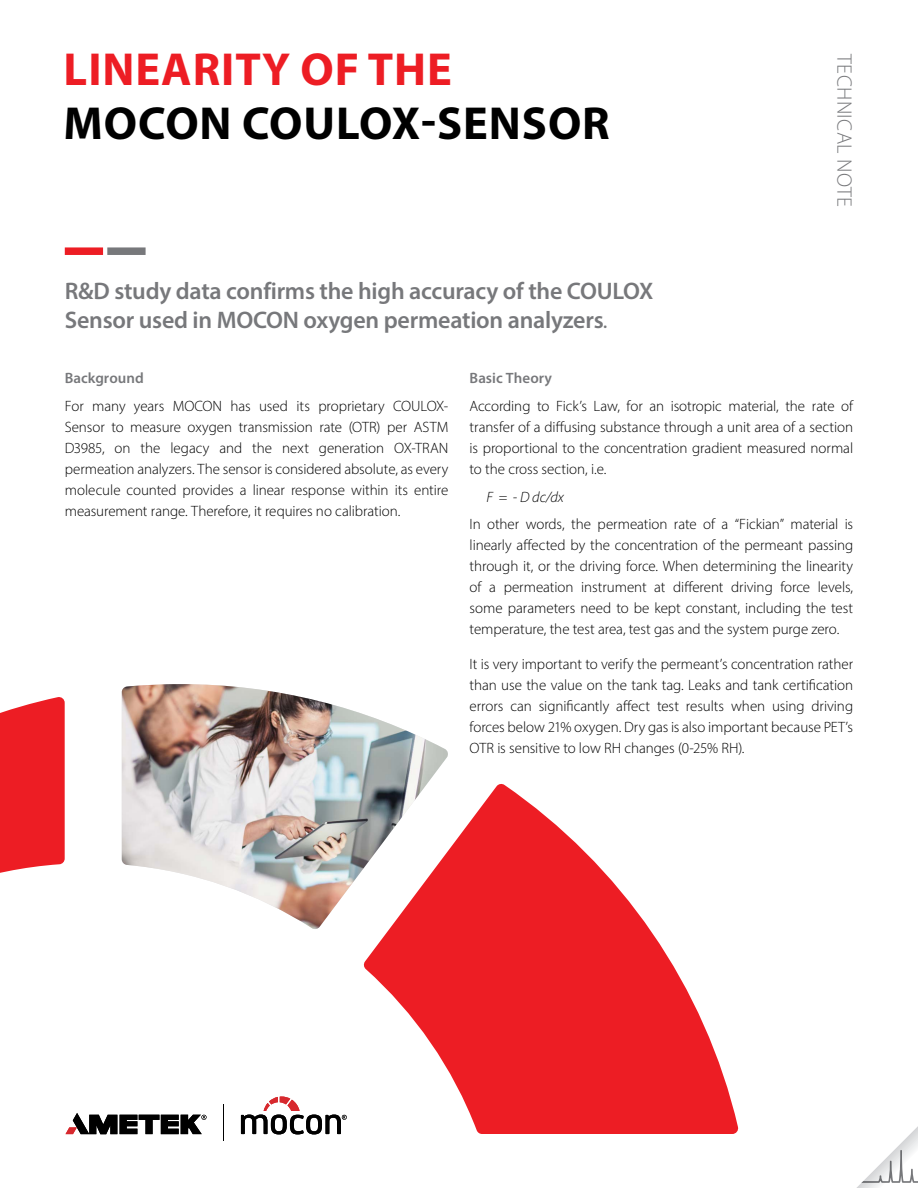
<style>
.page{position:relative;width:918px;height:1188px;background:#fff}
.page>*{position:absolute;margin:0;border:0;box-sizing:border-box;transform-origin:0 0}
.t1{font:700 46.5px "Myriad Pro";letter-spacing:.02em;color:#000}
.t2{font:700 46.5px "Myriad Pro";letter-spacing:.02em;color:#ed1d24}
.t3{font:600 24px/28.5px "Myriad Pro";letter-spacing:-.01em;color:#77787b}
.t4{font:300 21px "Myriad Pro";letter-spacing:.02em;color:#77787b}
.t5{font:300 15px/21px "Myriad Pro";letter-spacing:-.005em;color:#000;text-align:justify}
.t6{font:600 15px "Myriad Pro";color:#77787b}
.t7{font:italic 300 15px "Myriad Pro";color:#000}
</style>
<div class="page">
<svg style="left:0;top:697px;width:65px;height:176px;background:#ee2d34"></svg>
<svg style="left:363px;top:784px;width:376px;height:350px;fill:#ed1d24"></svg>
<div style="left:65px;top:247px;width:38px;height:8px;background:#ed1d24"></div>
<div style="left:107px;top:247px;width:39px;height:8px;background:#77787b"></div>
<img style="left:122px;top:684px;width:327px;height:246px">
<svg style="left:857px;top:1126px;width:61px;height:62px"></svg>
<svg style="left:241px;top:1097px;width:106px;height:37px"></svg>
<hr style="left:224px;top:1105px;width:1px;height:36px;background:#000">
<svg style="left:66px;top:1113px;width:140px;height:21px"></svg>
<h1 class="t2" style="left:64px;top:39px;width:390px">LINEARITY OF THE</h1>
<h1 class="t1" style="left:64px;top:93px;width:548px">MOCON COULOX-SENSOR</h1>
<h3 class="t4" style="left:857px;top:54px;width:154px;rotate:90deg">TECHNICAL NOTE</h3>
<h2 class="t3" style="left:65px;top:277px;width:590px">R&amp;D study data confirms the high accuracy of the COULOX<br>Sensor used in MOCON oxygen permeation analyzers.</h2>
<p class="t6" style="left:65px;top:368px;width:80px">Background</p>
<p class="t5" style="left:65px;top:395px;width:385px">For many years MOCON has used its proprietary COULOX-Sensor to measure oxygen transmission rate (OTR) per ASTM D3985, on the legacy and the next generation OX-TRAN permeation analyzers. The sensor is considered absolute, as every molecule counted provides a linear response within its entire measurement range. Therefore, it requires no calibration.</p>
<p class="t6" style="left:470px;top:368px;width:84px">Basic Theory</p>
<p class="t5" style="left:470px;top:395px;width:385px">According to Fick’s Law, for an isotropic material, the rate of transfer of a diffusing substance through a unit area of a section is proportional to the concentration gradient measured normal to the cross section, i.e.</p>
<p class="t7" style="left:487px;top:488px;width:79px">F = - D dc/dx</p>
<p class="t5" style="left:470px;top:514px;width:385px">In other words, the permeation rate of a “Fickian” material is linearly affected by the concentration of the permeant passing through it, or the driving force. When determining the linearity of a permeation instrument at different driving force levels, some parameters need to be kept constant, including the test temperature, the test area, test gas and the system purge zero.</p>
<p class="t5" style="left:470px;top:653px;width:385px">It is very important to verify the permeant’s concentration rather than use the value on the tank tag. Leaks and tank certification errors can significantly affect test results when using driving forces below 21% oxygen. Dry gas is also important because PET’s OTR is sensitive to low RH changes (0-25% RH).</p>
</div>
